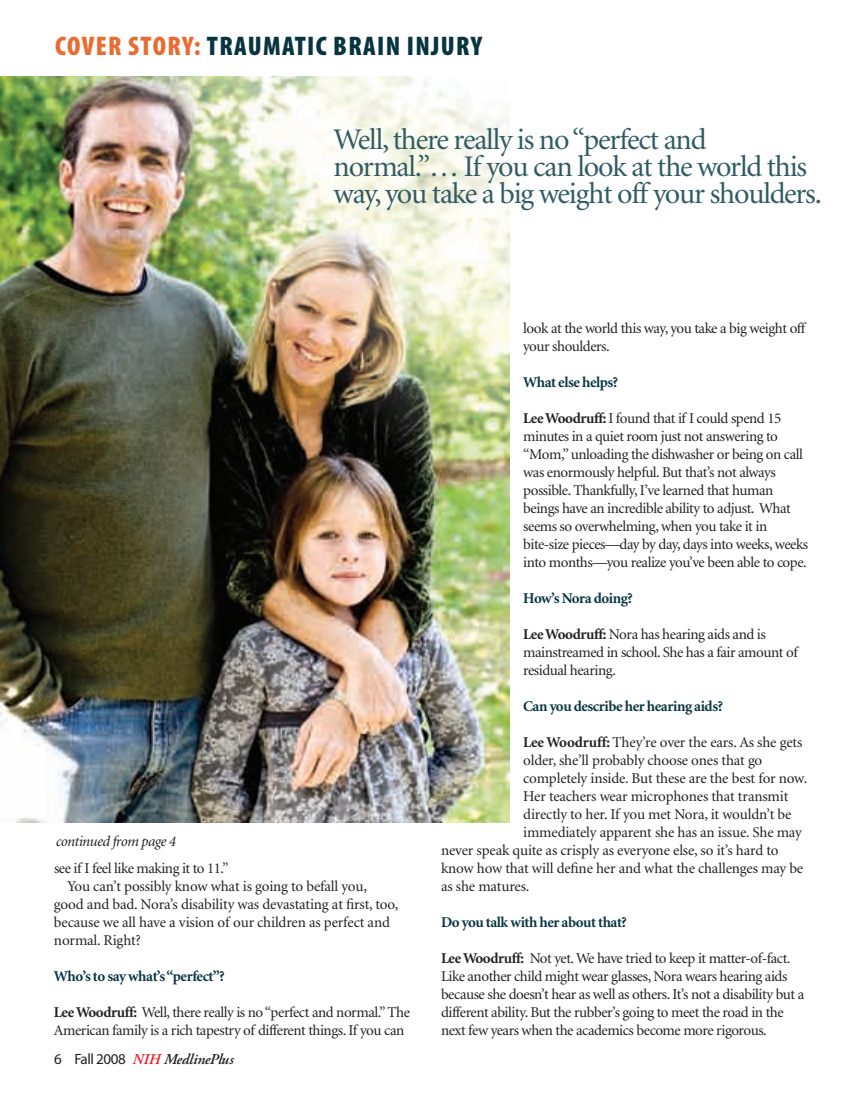
<style>
.page{position:relative;width:864px;height:1107px;background:#fff}
.page>*{position:absolute;margin:0;border:0;box-sizing:border-box;transform-origin:0 0}
.t1{font:30px/27px "Minion";letter-spacing:-.04em;color:#305b63}
.t2{font:900 condensed 27px "Myriad Pro";letter-spacing:.05em;color:#e86d33}
.t3{font:900 condensed 27px "Myriad Pro";letter-spacing:.05em;color:#083441}
.t4{font:15px/18px "Minion";letter-spacing:-.03em;color:#231f20}
.t5{font:15px "Minion";letter-spacing:-.01em;color:#231f20}
.t6{font:700 15px "Minion";letter-spacing:-.03em;color:#083441}
.t7{font:italic 600 15px "Adobe Garamond Pro";letter-spacing:-.015em;color:#231f20}
.t8{font:italic 15px "Minion";letter-spacing:-.03em;color:#231f20}
.s1{color:#083441}
.s2{font-weight:700}
.s3{font-family:"Myriad Pro";font-weight:400;font-style:normal}
.s4{color:#ee1d23}
</style>
<div class="page">
<img style="left:0;top:76px;width:510px;height:746px">
<h2 class="t2" style="left:55px;top:29px;width:222px">COVER STORY: <span class="s1">TRAUMATIC</span></h2>
<h2 class="t3" style="left:333px;top:29px;width:29px">BRAIN</h2>
<h2 class="t3" style="left:407px;top:29px;width:63px">INJURY</h2>
<h1 class="t1" style="left:334px;top:127px;width:490px">Well, there really is no “perfect and normal.”… If you can look at the world this way, you take a big weight off your shoulders.</h1>
<p class="t8" style="left:56px;top:834px;width:122px">continued from page 4</p>
<p class="t4" style="left:54px;top:860px;width:176px">see if I feel like making it to 11.”</p>
<p class="t5" style="left:68px;top:879px;width:301px">You can’t possibly know what is going to befall you,</p>
<p class="t5" style="left:54px;top:897px;width:346px">good and bad. Nora’s disability was devastating at first, too,</p>
<p class="t5" style="left:54px;top:915px;width:337px">because we all have a vision of our children as perfect and</p>
<p class="t5" style="left:54px;top:933px;width:88px">normal. Right?</p>
<p class="t6" style="left:54px;top:969px;width:172px">Who’s to say what’s “perfect”?</p>
<p class="t4" style="left:54px;top:1004px;width:357px"><span class="s2">Lee Woodruff:</span> Well, there really is no “perfect and normal.” The<br>American family is a rich tapestry of different things. If you can</p>
<p class="t7" style="left:54px;top:1051px;width:181px"><span class="s3">6 Fall 2008</span> <span class="s4">NIH</span> MedlinePlus</p>
<p class="t4" style="left:523px;top:320px;width:284px">look at the world this way, you take a big weight off your shoulders.</p>
<p class="t6" style="left:523px;top:375px;width:96px">What else helps?</p>
<p class="t4" style="left:523px;top:410px;width:287px"><span class="s2">Lee Woodruff:</span> I found that if I could spend 15 minutes in a quiet room just not answering to “Mom,” unloading the dishwasher or being on call was enormously helpful. But that’s not always possible. Thankfully, I’ve learned that human beings have an incredible ability to adjust. What seems so overwhelming, when you take it in bite-size pieces—day by day, days into weeks, weeks into months—you realize you’ve been able to cope.</p>
<p class="t6" style="left:523px;top:591px;width:111px">How’s Nora doing?</p>
<p class="t4" style="left:523px;top:626px;width:276px"><span class="s2">Lee Woodruff:</span> Nora has hearing aids and is mainstreamed in school. She has a fair amount of residual hearing.</p>
<p class="t6" style="left:523px;top:699px;width:201px">Can you describe her hearing aids?</p>
<p class="t5" style="left:523px;top:735px;width:281px"><span class="s2">Lee Woodruff:</span> They’re over the ears. As she gets</p>
<p class="t5" style="left:523px;top:753px;width:241px">older, she’ll probably choose ones that go</p>
<p class="t5" style="left:523px;top:771px;width:286px">completely inside. But these are the best for now.</p>
<p class="t5" style="left:523px;top:789px;width:267px">Her teachers wear microphones that transmit</p>
<p class="t5" style="left:523px;top:807px;width:270px">directly to her. If you met Nora, it wouldn’t be</p>
<p class="t5" style="left:523px;top:825px;width:280px">immediately apparent she has an issue. She may</p>
<p class="t5" style="left:441px;top:843px;width:339px">never speak quite as crisply as everyone else, so it’s hard to</p>
<p class="t5" style="left:441px;top:861px;width:364px">know how that will define her and what the challenges may be</p>
<p class="t5" style="left:441px;top:879px;width:90px">as she matures.</p>
<p class="t6" style="left:441px;top:915px;width:187px">Do you talk with her about that?</p>
<p class="t4" style="left:441px;top:950px;width:365px"><span class="s2">Lee Woodruff:</span> Not yet. We have tried to keep it matter-of-fact.<br>Like another child might wear glasses, Nora wears hearing aids because she doesn’t hear as well as others. It’s not a disability but a different ability. But the rubber’s going to meet the road in the next few years when the academics become more rigorous.</p>
</div>
